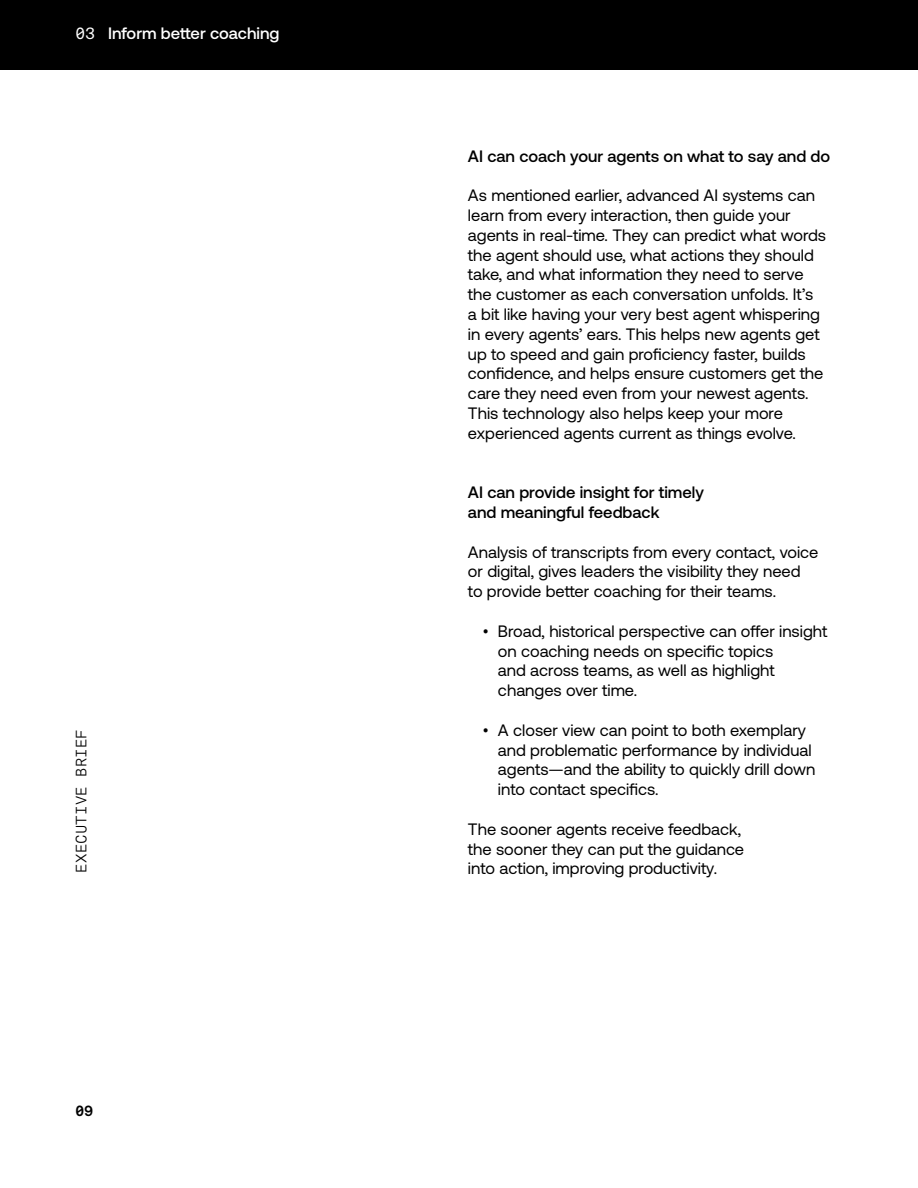
<style>
.page{position:relative;width:918px;height:1188px;background:#fff}
.page>*{position:absolute;margin:0;border:0;box-sizing:border-box;transform-origin:0 0}
.t1{font:16.5px/19.8px "Aeonik";color:#000}
.t2{font:500 16.5px/19.8px "Aeonik";color:#000}
.t3{font:500 16.5px "Aeonik";color:#fff}
.t4{font:15px "Messina Sans Mono";letter-spacing:.01em;color:#000}
.t5{font:700 15px "Messina Sans Mono";color:#000}
.s1{font-family:"Messina Sans Mono";font-weight:400}
.s2{font-family:"DM Sans"}
</style>
<div class="page">
<div style="left:0;top:0;width:918px;height:69px;background:#000"></div>
<p class="t3" style="left:75px;top:24px;width:206px"><span class="s1">03</span> Inform better coaching</p>
<p class="t4" style="left:70px;top:873px;width:145px;rotate:-90deg">EXECUTIVE BRIEF</p>
<p class="t5" style="left:75px;top:1098px;width:20px">09</p>
<p class="t2" style="left:468px;top:146px;width:364px">AI can coach your agents on what to say and do</p>
<p class="t1" style="left:468px;top:186px;width:360px">As mentioned earlier, advanced AI systems can learn from every interaction, then guide your agents in real-time. They can predict what words the agent should use, what actions they should take, and what information they need to serve the customer as each conversation unfolds. It’s a bit like having your very best agent whispering in every agents’ ears. This helps new agents get up to speed and gain proficiency faster, builds confidence, and helps ensure customers get the care they need even from your newest agents.<br>This technology also helps keep your more experienced agents current as things evolve.</p>
<p class="t2" style="left:468px;top:482px;width:237px">AI can provide insight for timely and meaningful feedback</p>
<p class="t1" style="left:468px;top:542px;width:352px">Analysis of transcripts from every contact, voice or digital, gives leaders the visibility they need to provide better coaching for their teams.</p>
<p class="t1" style="left:498px;top:621px;width:331px;text-indent:-15px"><span class="s2">•</span> Broad, historical perspective can offer insight on coaching needs on specific topics<br>and across teams, as well as highlight changes over time.</p>
<p class="t1" style="left:498px;top:720px;width:319px;text-indent:-15px"><span class="s2">•</span> A closer view can point to both exemplary and problematic performance by individual agents—and the ability to quickly drill down into contact specifics.</p>
<p class="t1" style="left:468px;top:819px;width:278px">The sooner agents receive feedback, the sooner they can put the guidance</p>
<p class="t1" style="left:468px;top:859px;width:251px">into action, improving productivity.</p>
</div>
